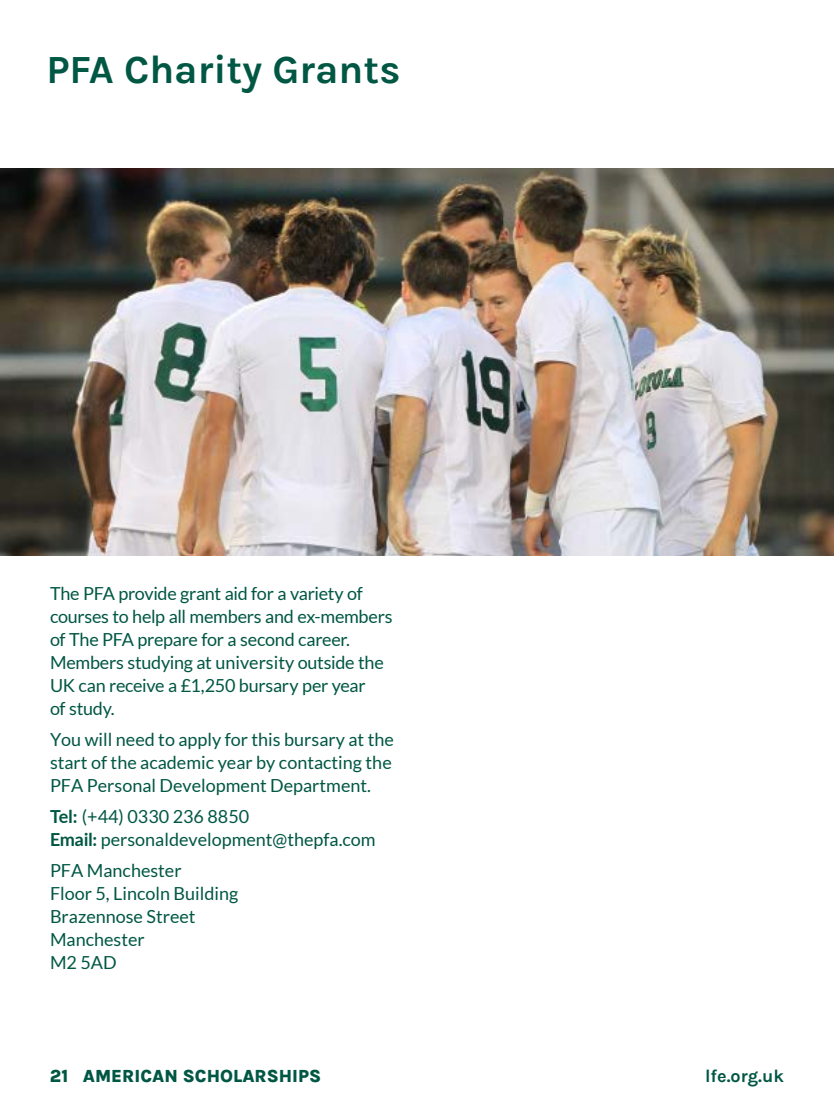
<style>
.page{position:relative;width:834px;height:1112px;background:#fff}
.page>*{position:absolute;margin:0;border:0;box-sizing:border-box;transform-origin:0 0}
.t1{font:700 40px "Karla";color:#005743}
.t2{font:18px/23px "Lato";color:#005743}
.t3{font:800 18px "Karla";color:#005743}
.t4{font:700 18px "Karla";color:#005743}
.s1{font-weight:700}
</style>
<div class="page">
<img style="left:0;top:168px;width:834px;height:388px">
<h1 class="t1" style="left:46px;top:43px;width:355px">PFA Charity Grants</h1>
<p class="t2" style="left:50px;top:582px;width:344px">The PFA provide grant aid for a variety of courses to help all members and ex-members of The PFA prepare for a second career.<br>Members studying at university outside the UK can receive a £1,250 bursary per year<br>of study.</p>
<p class="t2" style="left:50px;top:728px;width:345px;text-align:justify">You will need to apply for this bursary at the start of the academic year by contacting the PFA Personal Development Department.</p>
<p class="t2" style="left:50px;top:805px;width:327px"><span class="s1">Tel:</span> (+44) 0330 236 8850<br><span class="s1">Email:</span> personaldevelopment@thepfa.com</p>
<p class="t2" style="left:50px;top:859px;width:190px">PFA Manchester<br>Floor 5, Lincoln Building<br>Brazennose Street<br>Manchester<br>M2 5AD</p>
<p class="t3" style="left:50px;top:1063px;width:273px">21 AMERICAN SCHOLARSHIPS</p>
<p class="t4" style="left:705px;top:1064px;width:80px">lfe.org.uk</p>
</div>
